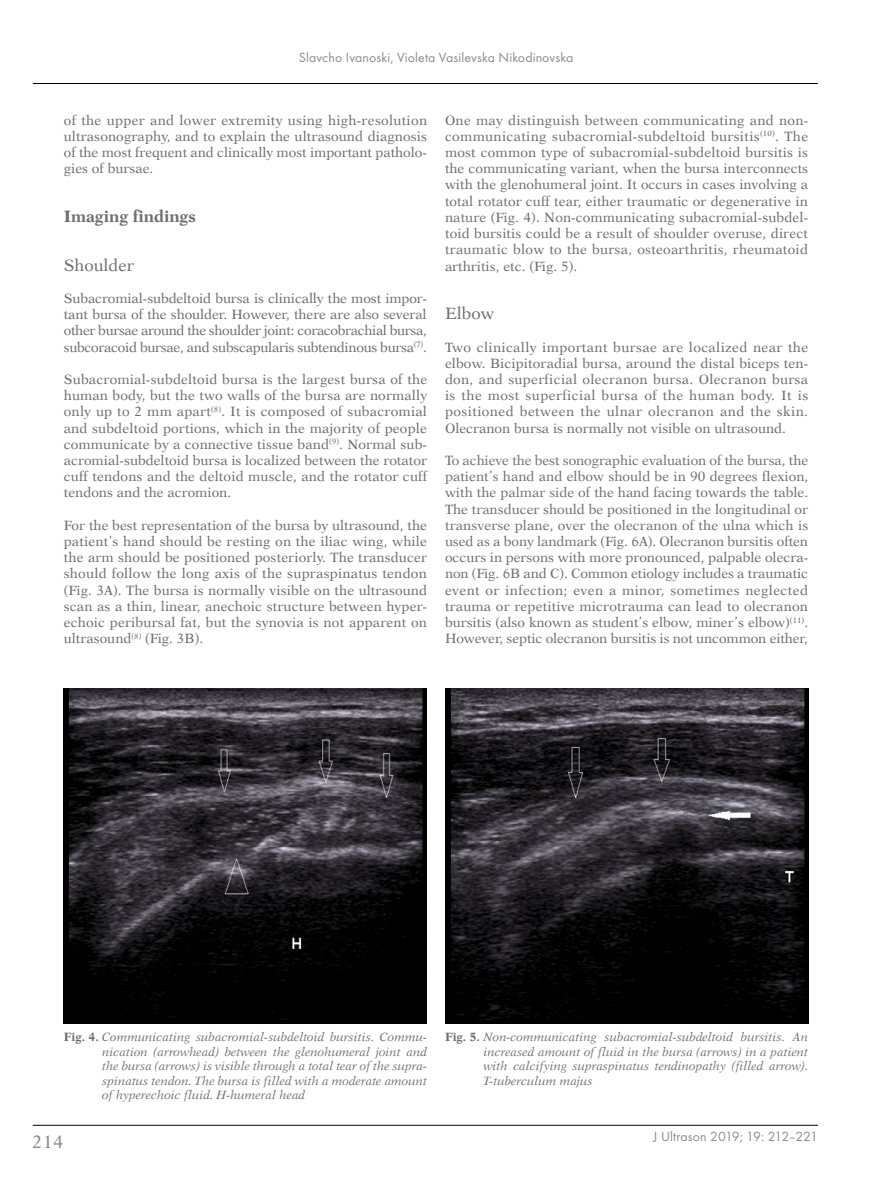
<style>
.page{position:relative;width:872px;height:1191px;background:#fff}
.page>*{position:absolute;margin:0;border:0;box-sizing:border-box;transform-origin:0 0}
.t1{font:18px "Dutch 823 EU Normal";color:#6d6e71}
._1st_Srodtytul_PL_An{font:16.5px "Dutch 823 EU Bold";color:#6d6e71}
._2st_Srodtytul_PL_An{font:16.5px "Dutch 823 EU Normal";color:#6d6e71}
.t2{font:13.8px "Futura TCE";letter-spacing:.005em;color:#6d6e71}
.BANG_-_Body_Ang{font:13.5px/16.2px "Dutch 823 EU Normal";color:#6d6e71;text-align:justify}
.Normalny{font:12px/14.4px "Dutch 823 EU Italic";color:#6d6e71;text-align:justify}
.s1{color:#707070}
.s2{font-family:"Dutch 823 EU Bold"}
</style>
<div class="page">
<hr style="left:33px;top:1125px;width:785px;height:1px;background:#000">
<hr style="left:33px;top:83px;width:785px;height:1px;background:#000">
<img style="left:64px;top:688px;width:363px;height:335px">
<img style="left:445px;top:688px;width:363px;height:335px">
<p class="t2" style="left:299px;top:49px;width:276px">Slavcho Ivanoski, Violeta Vasilevska Nikodinovska</p>
<p class="BANG_-_Body_Ang" style="left:64px;top:112px;width:365px">of the upper and lower extremity using high-resolution ultrasonography, and to explain the ultrasound diagnosis of the most frequent and clinically most important patholo&shy;gies of bursae.</p>
<p class="_1st_Srodtytul_PL_An" style="left:64px;top:206px;width:133px">Imaging findings</p>
<p class="_2st_Srodtytul_PL_An" style="left:64px;top:255px;width:72px">Shoulder</p>
<p class="BANG_-_Body_Ang" style="left:64px;top:290px;width:365px">Subacromial-subdeltoid bursa is clinically the most impor&shy;tant bursa of the shoulder. However, there are also several other bursae around the shoulder joint: coracobrachial bursa, subcoracoid bursae, and subscapularis subtendinous bursa<sup>(7)</sup>.</p>
<p class="BANG_-_Body_Ang" style="left:64px;top:371px;width:365px">Subacromial-subdeltoid bursa is the largest bursa of the human body, but the two walls of the bursa are normally only up to 2 mm apart<sup>(8)</sup>. It is composed of subacromial and subdeltoid portions, which in the majority of people communicate by a connective tissue band<sup>(9)</sup>. Normal sub&shy;acromial-subdeltoid bursa is localized between the rotator cuff tendons and the deltoid muscle, and the rotator cuff tendons and the acromion.</p>
<p class="BANG_-_Body_Ang" style="left:64px;top:517px;width:365px">For the best representation of the bursa by ultrasound, the patient’s hand should be resting on the iliac wing, while the arm should be positioned posteriorly. The transducer should follow the long axis of the supraspinatus tendon (Fig. 3A). The bursa is normally visible on the ultrasound scan as a thin, linear, anechoic structure between hyper&shy;echoic peribursal fat, but the synovia is not apparent on ultrasound<sup>(8)</sup> (Fig. 3B).</p>
<p class="BANG_-_Body_Ang" style="left:445px;top:112px;width:365px">One may distinguish between communicating and non&shy;communicating subacromial-subdeltoid bursitis<sup>(10)</sup>. The most common type of subacromial-subdeltoid bursitis is the communicating variant, when the bursa interconnects with the glenohumeral joint. It occurs in cases involving a total rotator cuff tear, either traumatic or degenerative in nature (Fig. 4). Non-communicating subacromial-subdel&shy;toid bursitis could be a result of shoulder overuse, direct traumatic blow to the bursa, osteoarthritis, rheumatoid arthritis, etc. (Fig. 5).</p>
<p class="_2st_Srodtytul_PL_An" style="left:445px;top:303px;width:51px">Elbow</p>
<p class="BANG_-_Body_Ang" style="left:445px;top:339px;width:365px">Two clinically important bursae are localized near the elbow. Bicipitoradial bursa, around the distal biceps ten&shy;don, and superficial olecranon bursa. Olecranon bursa is the most superficial bursa of the human body. It is positioned between the ulnar olecranon and the skin.<br>Olecranon bursa is normally not visible on ultrasound.</p>
<p class="BANG_-_Body_Ang" style="left:445px;top:452px;width:365px"><span class="s1">To achieve the best sonographic evaluation of the bursa, the patient’s hand and elbow should be in 90 degrees flexion, with the palmar side of the hand facing towards the table.<br>The transducer should be positioned in the longitudinal or transverse plane, over the olecranon of the ulna which is used as a bony landmark</span> (Fig. 6A). Olecranon bursitis often occurs in persons with more pronounced, palpable olecra&shy;non (Fig. 6B and C). Common etiology includes a traumatic event or infection; even a minor, sometimes neglected trauma or repetitive microtrauma can lead to olecranon bursitis (also known as student’s elbow, miner’s elbow)<sup>(11)</sup>.<br>However, septic olecranon bursitis is not uncommon either,</p>
<p class="Normalny" style="left:102px;top:1030px;width:326px;text-indent:-38px"><span class="s2">Fig. 4.</span> Communicating subacromial-subdeltoid bursitis. Commu&shy;nication (arrowhead) between the glenohumeral joint and the bursa (arrows) is visible through a total tear of the supra&shy;spinatus tendon. The bursa is filled with a moderate amount of hyperechoic fluid. H-humeral head</p>
<p class="Normalny" style="left:483px;top:1030px;width:326px;text-indent:-38px"><span class="s2">Fig. 5.</span> Non-communicating subacromial-subdeltoid bursitis. An increased amount of fluid in the bursa (arrows) in a patient with calcifying supraspinatus tendinopathy (filled arrow).<br>T-tuberculum majus</p>
<h1 class="t1" style="left:33px;top:1131px;width:32px">214</h1>
<p class="t2" style="left:653px;top:1128px;width:166px">J Ultrason 2019; 19: 212–221</p>
</div>
